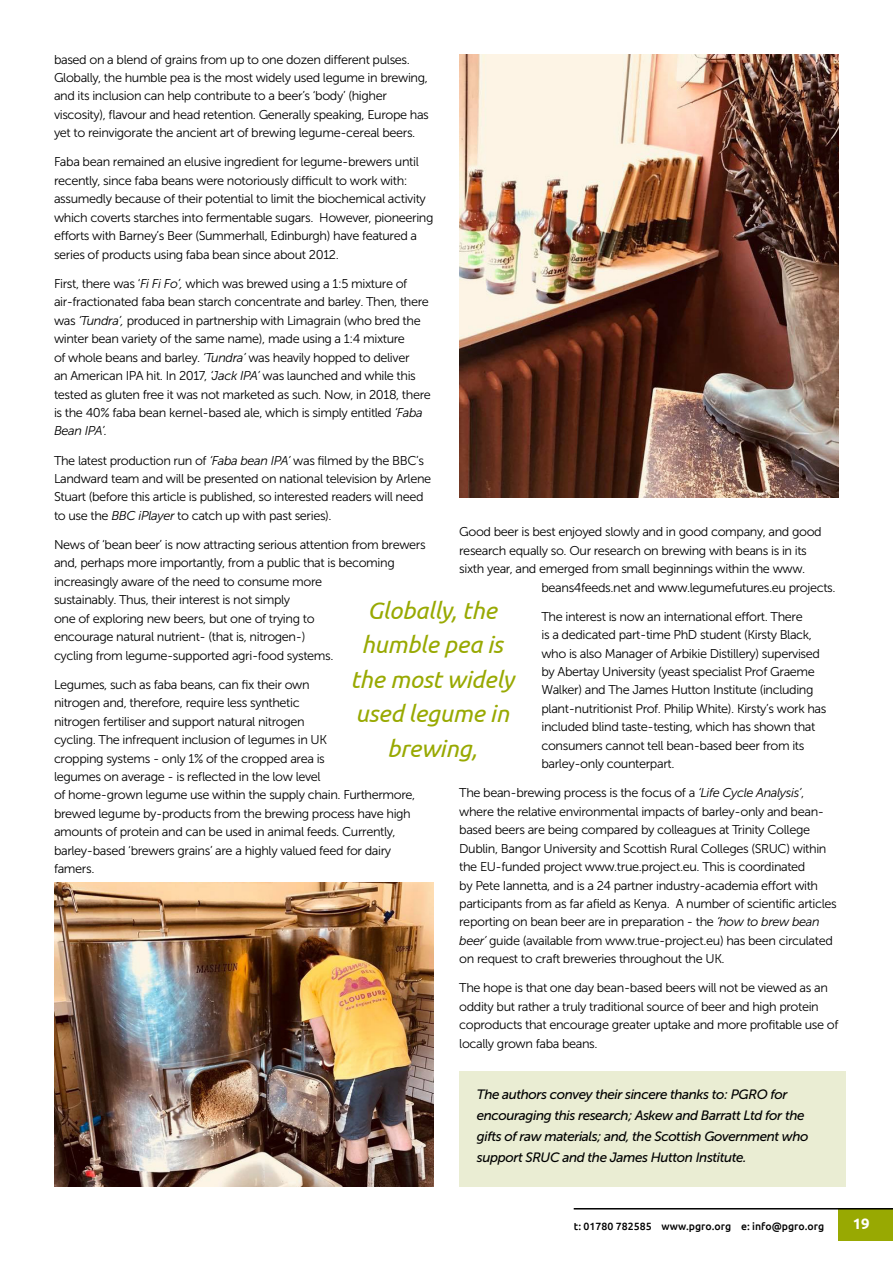
<style>
.page{position:relative;width:893px;height:1263px;background:#fff}
.page>*{position:absolute;margin:0;border:0;box-sizing:border-box;transform-origin:0 0}
.t1{font:italic 24px/34.5px "Ubuntu";letter-spacing:-.01em;color:#98a902;text-align:center}
.t2{font:700 15px "Ubuntu";color:#fff}
.t3{font:italic 13.5px/21px "Museo Sans 500";letter-spacing:-.03em;color:#000}
.t4{font:12.75px/18.5px "Museo Sans 300";letter-spacing:-.03em;color:#000}
.t5{font:500 10.5px "Ubuntu";color:#000}
.s1{font-style:italic}
</style>
<div class="page">
<div style="left:459px;top:1071px;width:387px;height:115px;background:#eaedd3"></div>
<div style="left:839px;top:1208px;width:54px;height:33px;background:#98a902"></div>
<hr style="left:574px;top:1208px;width:319px;height:1px;background:#000">
<img style="left:54px;top:882px;width:380px;height:304px">
<img style="left:459px;top:54px;width:380px;height:443px">
<p class="t4" style="left:54px;top:50px;width:376px">based on a blend of grains from up to one dozen different pulses.<br>Globally, the humble pea is the most widely used legume in brewing, and its inclusion can help contribute to a beer’s ‘body’ (higher viscosity), flavour and head retention. Generally speaking, Europe has yet to reinvigorate the ancient art of brewing legume-cereal beers.</p>
<p class="t4" style="left:54px;top:153px;width:381px">Faba bean remained an elusive ingredient for legume-brewers until recently, since faba beans were notoriously difficult to work with: assumedly because of their potential to limit the biochemical activity which coverts starches into fermentable sugars. However, pioneering efforts with Barney’s Beer (Summerhall, Edinburgh) have featured a series of products using faba bean since about 2012.</p>
<p class="t4" style="left:54px;top:274px;width:378px">First, there was ‘<span class="s1">Fi Fi Fo’,</span> which was brewed using a 1:5 mixture of air-fractionated faba bean starch concentrate and barley. Then, there was <span class="s1">‘Tundra’,</span> produced in partnership with Limagrain (who bred the winter bean variety of the same name), made using a 1:4 mixture<br>of whole beans and barley. <span class="s1">‘Tundra’</span> was heavily hopped to deliver<br>an American IPA hit. In 2017, <span class="s1">‘Jack IPA’</span> was launched and while this tested as gluten free it was not marketed as such. Now, in 2018, there is the 40% faba bean kernel-based ale, which is simply entitled <span class="s1">‘Faba Bean IPA’.</span></p>
<p class="t4" style="left:54px;top:451px;width:379px">The latest production run of <span class="s1">‘Faba bean IPA’</span> was filmed by the BBC’s Landward team and will be presented on national television by Arlene Stuart (before this article is published, so interested readers will need to use the <span class="s1">BBC iPlayer</span> to catch up with past series).</p>
<p class="t4" style="left:54px;top:535px;width:373px">News of ‘bean beer’ is now attracting serious attention from brewers and, perhaps more importantly, from a public that is becoming increasingly aware of the need to consume more<br>sustainably. Thus, their interest is not simply<br>one of exploring new beers, but one of trying to<br>encourage natural nutrient- (that is, nitrogen-)<br>cycling from legume-supported agri-food systems.</p>
<p class="t4" style="left:54px;top:675px;width:363px">Legumes, such as faba beans, can fix their own<br>nitrogen and, therefore, require less synthetic<br>nitrogen fertiliser and support natural nitrogen<br>cycling. The infrequent inclusion of legumes in UK<br>cropping systems - only 1% of the cropped area is<br>legumes on average - is reflected in the low level<br>of home-grown legume use within the supply chain. Furthermore, brewed legume by-products from the brewing process have high amounts of protein and can be used in animal feeds. Currently, barley-based ‘brewers grains’ are a highly valued feed for dairy famers.</p>
<p class="t4" style="left:459px;top:523px;width:364px">Good beer is best enjoyed slowly and in good company, and good</p>
<p class="t4" style="left:459px;top:541px;width:349px">research equally so. Our research on brewing with beans is in its</p>
<p class="t4" style="left:459px;top:559px;width:347px">sixth year, and emerged from small beginnings within the www.</p>
<p class="t4" style="left:541px;top:578px;width:296px">beans4feeds.net and www.legumefutures.eu projects.</p>
<p class="t4" style="left:541px;top:607px;width:287px">The interest is now an international effort. There<br>is a dedicated part-time PhD student (Kirsty Black, who is also Manager of Arbikie Distillery) supervised by Abertay University (yeast specialist Prof Graeme Walker) and The James Hutton Institute (including plant-nutritionist Prof. Philip White). Kirsty’s work has included blind taste-testing, which has shown that consumers cannot tell bean-based beer from its barley-only counterpart.</p>
<p class="t4" style="left:459px;top:784px;width:379px">The bean-brewing process is the focus of a <span class="s1">‘Life Cycle Analysis’</span>, where the relative environmental impacts of barley-only and bean&shy;based beers are being compared by colleagues at Trinity College Dublin, Bangor University and Scottish Rural Colleges (SRUC) within the EU-funded project www.true.project.eu. This is coordinated<br>by Pete Iannetta, and is a 24 partner industry-academia effort with participants from as far afield as Kenya. A number of scientific articles reporting on bean beer are in preparation - the <span class="s1">‘how to brew bean beer’</span> guide (available from www.true-project.eu) has been circulated on request to craft breweries throughout the UK.</p>
<p class="t4" style="left:459px;top:979px;width:381px">The hope is that one day bean-based beers will not be viewed as an oddity but rather a truly traditional source of beer and high protein coproducts that encourage greater uptake and more profitable use of locally grown faba beans.</p>
<p class="t3" style="left:477px;top:1084px;width:333px">The authors convey their sincere thanks to: PGRO for encouraging this research; Askew and Barratt Ltd for the gifts of raw materials; and, the Scottish Government who support SRUC and the James Hutton Institute.</p>
<h1 class="t1" style="left:350px;top:593px;width:165px">Globally, the humble pea is the most widely used legume in brewing,</h1>
<p class="t5" style="left:574px;top:1220px;width:252px">t: 01780 782585 www.pgro.org e: info@pgro.org</p>
<p class="t2" style="left:853px;top:1215px;width:18px">19</p>
</div>
